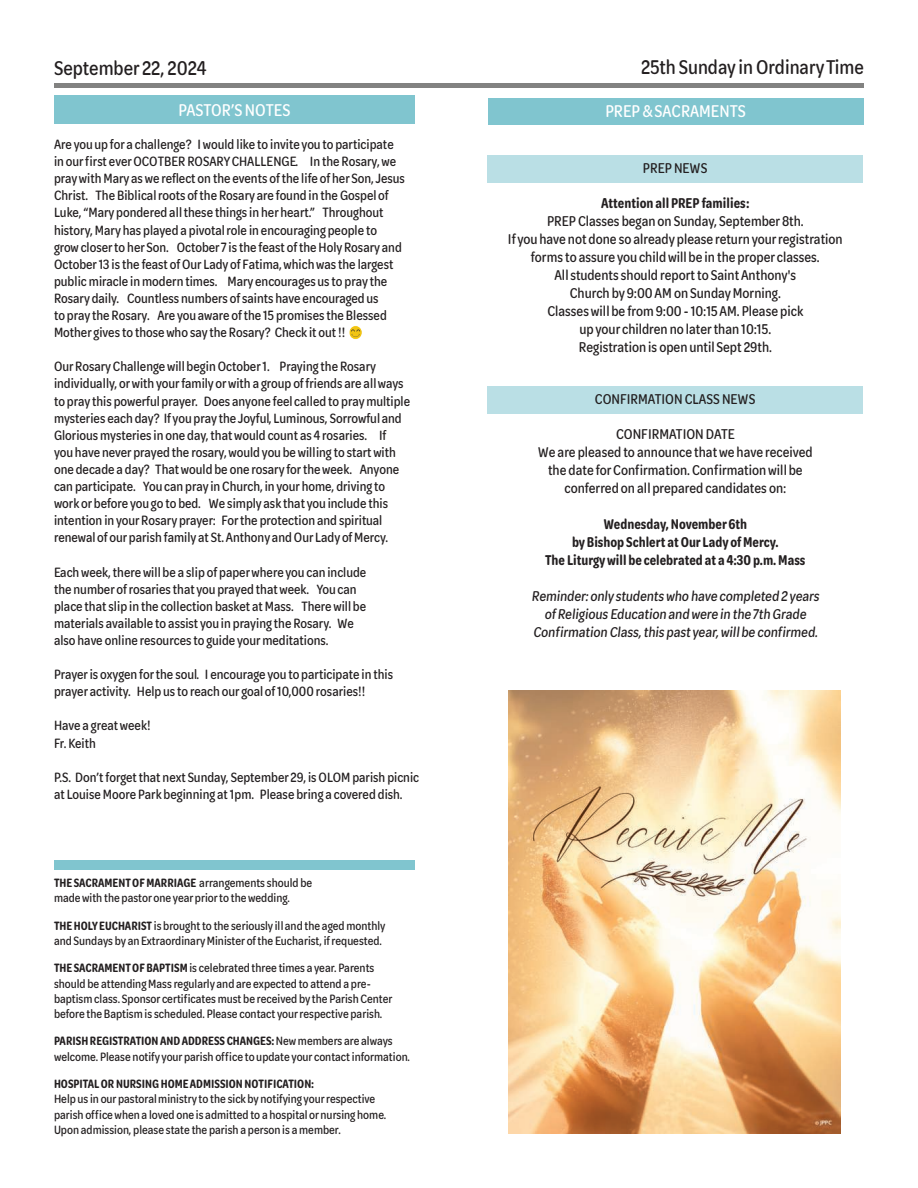
<style>
.page{position:relative;width:918px;height:1188px;background:#fff}
.page>*{position:absolute;margin:0;border:0;box-sizing:border-box;transform-origin:0 0}
.t1{font:500 21px "Omnes Cyrillic Nar";color:#231f20}
.t2{font:500 18px "Omnes Cyrillic Nar";color:#fff}
.t3{font:500 15px/18px "Omnes Cyrillic Nar";color:#231f20;text-align:center}
.t4{font:600 15px/18px "Omnes Cyrillic Nar";color:#231f20;text-align:center}
.t5{font:500 14.25px/17.1px "Omnes Cyrillic Nar";color:#231f20}
.t6{font:500 12.75px/15.3px "Omnes Cyrillic Nar";color:#231f20}
.t7{font:600 12.75px "Omnes Cyrillic Nar";color:#231f20}
.s1{font-weight:600}
</style>
<div class="page">
<div style="left:54px;top:83px;width:810px;height:5px;background:#828281"></div>
<div style="left:488px;top:99px;width:376px;height:26px;background:#80c5cf"></div>
<div style="left:54px;top:860px;width:361px;height:9px;background:#80c5cf"></div>
<div style="left:487px;top:155px;width:376px;height:28px;background:#badfe5"></div>
<div style="left:487px;top:386px;width:376px;height:28px;background:#badfe5"></div>
<img style="left:508px;top:691px;width:333px;height:443px">
<div style="left:54px;top:95px;width:361px;height:29px;background:#80c5cf"></div>
<img style="left:349px;top:326px;width:13px;height:14px">
<h1 class="t1" style="left:54px;top:57px;width:154px">September 22, 2024</h1>
<h1 class="t1" style="left:641px;top:56px;width:224px">25th Sunday in Ordinary Time</h1>
<p class="t2" style="left:605px;top:102px;width:142px">PREP &amp; SACRAMENTS</p>
<p class="t2" style="left:178px;top:100px;width:114px">PASTOR’S NOTES</p>
<p class="t5" style="left:54px;top:136px;width:352px">Are you up for a challenge? I would like to invite you to participate in our first ever OCOTBER ROSARY CHALLENGE. In the Rosary, we pray with Mary as we reflect on the events of the life of her Son, Jesus Christ. The Biblical roots of the Rosary are found in the Gospel of Luke, “Mary pondered all these things in her heart.” Throughout history, Mary has played a pivotal role in encouraging people to grow closer to her Son. October 7 is the feast of the Holy Rosary and October 13 is the feast of Our Lady of Fatima, which was the largest public miracle in modern times. Mary encourages us to pray the Rosary daily. Countless numbers of saints have encouraged us<br>to pray the Rosary. Are you aware of the 15 promises the Blessed Mother gives to those who say the Rosary? Check it out !!</p>
<p class="t5" style="left:54px;top:358px;width:358px">Our Rosary Challenge will begin October 1. Praying the Rosary individually, or with your family or with a group of friends are all ways to pray this powerful prayer. Does anyone feel called to pray multiple mysteries each day? If you pray the Joyful, Luminous, Sorrowful and Glorious mysteries in one day, that would count as 4 rosaries. If<br>you have never prayed the rosary, would you be willing to start with one decade a day? That would be one rosary for the week. Anyone can participate. You can pray in Church, in your home, driving to work or before you go to bed. We simply ask that you include this intention in your Rosary prayer: For the protection and spiritual renewal of our parish family at St. Anthony and Our Lady of Mercy.</p>
<p class="t5" style="left:54px;top:563px;width:314px">Each week, there will be a slip of paper where you can include the number of rosaries that you prayed that week. You can place that slip in the collection basket at Mass. There will be materials available to assist you in praying the Rosary. We also have online resources to guide your meditations.</p>
<p class="t5" style="left:54px;top:666px;width:341px">Prayer is oxygen for the soul. I encourage you to participate in this prayer activity. Help us to reach our goal of 10,000 rosaries!!</p>
<p class="t5" style="left:54px;top:717px;width:98px">Have a great week!<br>Fr. Keith</p>
<p class="t5" style="left:54px;top:769px;width:367px">P.S. Don’t forget that next Sunday, September 29, is OLOM parish picnic at Louise Moore Park beginning at 1pm. Please bring a covered dish.</p>
<p class="t6" style="left:54px;top:875px;width:260px"><span class="s1">THE SACRAMENT OF MARRIAGE</span> arrangements should be made with the pastor one year prior to the wedding.</p>
<p class="t6" style="left:54px;top:918px;width:333px"><span class="s1">THE HOLY EUCHARIST</span> is brought to the seriously ill and the aged monthly and Sundays by an Extraordinary Minister of the Eucharist, if requested.</p>
<p class="t6" style="left:54px;top:960px;width:340px"><span class="s1">THE SACRAMENT OF BAPTISM</span> is celebrated three times a year. Parents should be attending Mass regularly and are expected to attend a pre&shy;baptism class. Sponsor certificates must be received by the Parish Center before the Baptism is scheduled. Please contact your respective parish.</p>
<p class="t6" style="left:54px;top:1034px;width:357px"><span class="s1">PARISH REGISTRATION AND ADDRESS CHANGES:</span> New members are always welcome. Please notify your parish office to update your contact information.</p>
<p class="t7" style="left:54px;top:1077px;width:262px">HOSPITAL OR NURSING HOME ADMISSION NOTIFICATION:</p>
<p class="t6" style="left:54px;top:1092px;width:334px">Help us in our pastoral ministry to the sick by notifying your respective parish office when a loved one is admitted to a hospital or nursing home.<br>Upon admission, please state the parish a person is a member.</p>
<p class="t3" style="left:643px;top:159px;width:66px">PREP NEWS</p>
<p class="t4" style="left:601px;top:194px;width:150px">Attention all PREP families:</p>
<p class="t3" style="left:508px;top:212px;width:336px">PREP Classes began on Sunday, September 8th.<br>If you have not done so already please return your registration forms to assure you child will be in the proper classes.<br>All students should report to Saint Anthony's<br>Church by 9:00 AM on Sunday Morning.<br>Classes will be from 9:00 - 10:15 AM. Please pick<br>up your children no later than 10:15.<br>Registration is open until Sept 29th.</p>
<p class="t3" style="left:595px;top:390px;width:162px">CONFIRMATION CLASS NEWS</p>
<p class="t3" style="left:538px;top:425px;width:276px">CONFIRMATION DATE<br>We are pleased to announce that we have received the date for Confirmation. Confirmation will be conferred on all prepared candidates on:</p>
<p class="t4" style="left:545px;top:515px;width:262px">Wednesday, November 6th<br>by Bishop Schlert at Our Lady of Mercy.<br>The Liturgy will be celebrated at a 4:30 p.m. Mass</p>
<p class="t3" style="left:532px;top:587px;width:291px">Reminder:only students who have completed 2 years of Religious Education and were in the 7th Grade<br>Confirmation Class,this past year,willbe confirmed.</p>
</div>
